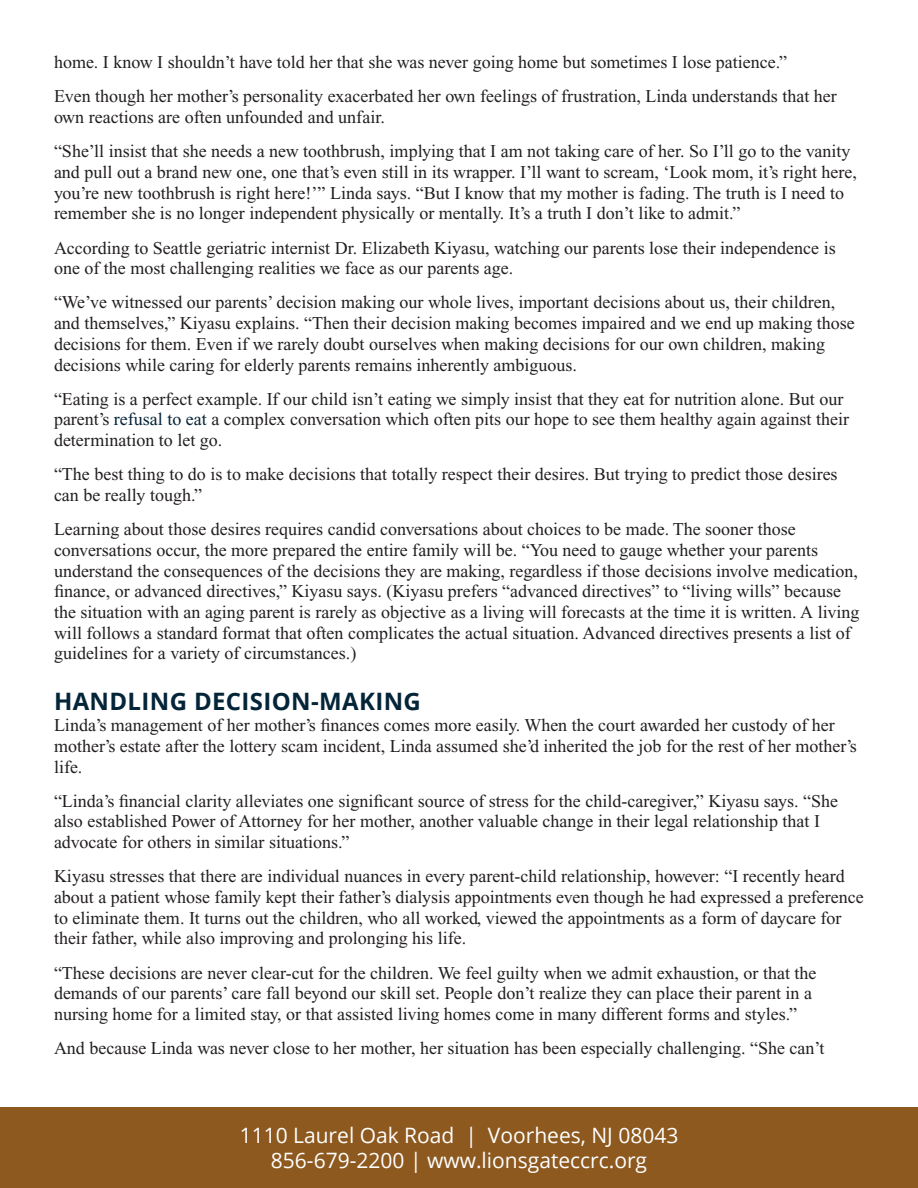
<style>
.page{position:relative;width:918px;height:1188px;background:#fff}
.page>*{position:absolute;margin:0;border:0;box-sizing:border-box;transform-origin:0 0}
.t1{font:700 24px "Open Sans";letter-spacing:.015em;color:#042438}
.t2{font:21.15px/25.2px "Open Sans";color:#fff;text-align:center}
.t3{font:18px/20.7px "Times New Roman";color:#231f20}
.s1{color:#042438}
</style>
<div class="page">
<div style="left:0;top:1107px;width:918px;height:81px;background:#8d591f"></div>
<p class="t3" style="left:54px;top:45px;width:784px;line-height:34.2px">home. I know I shouldn’t have told her that she was never going home but sometimes I lose patience.”<br>Even though her mother’s personality exacerbated her own feelings of frustration, Linda understands that her</p>
<p class="t3" style="left:54px;top:100px;width:798px;line-height:34.2px">own reactions are often unfounded and unfair.<br>“She’ll insist that she needs a new toothbrush, implying that I am not taking care of her. So I’ll go to the vanity</p>
<p class="t3" style="left:54px;top:162px;width:805px">and pull out a brand new one, one that’s even still in its wrapper. I’ll want to scream, ‘Look mom, it’s right here, you’re new toothbrush is right here!’” Linda says. “But I know that my mother is fading. The truth is I need to remember she is no longer independent physically or mentally. It’s a truth I don’t like to admit.”</p>
<p class="t3" style="left:54px;top:237px;width:783px">According to Seattle geriatric internist Dr. Elizabeth Kiyasu, watching our parents lose their independence is one of the most challenging realities we face as our parents age.</p>
<p class="t3" style="left:54px;top:292px;width:802px">“We’ve witnessed our parents’ decision making our whole lives, important decisions about us, their children, and themselves,” Kiyasu explains. “Then their decision making becomes impaired and we end up making those decisions for them. Even if we rarely doubt ourselves when making decisions for our own children, making decisions while caring for elderly parents remains inherently ambiguous.</p>
<p class="t3" style="left:54px;top:388px;width:797px">“Eating is a perfect example. If our child isn’t eating we simply insist that they eat for nutrition alone. But our parent’s <span class="s1">refusal to eat</span> a complex conversation which often pits our hope to see them healthy again against their determination to let go.</p>
<p class="t3" style="left:54px;top:464px;width:785px">“The best thing to do is to make decisions that totally respect their desires. But trying to predict those desires can be really tough.”</p>
<p class="t3" style="left:54px;top:519px;width:807px">Learning about those desires requires candid conversations about choices to be made. The sooner those conversations occur, the more prepared the entire family will be. “You need to gauge whether your parents understand the consequences of the decisions they are making, regardless if those decisions involve medication, finance, or advanced directives,” Kiyasu says. (Kiyasu prefers “advanced directives” to “living wills” because the situation with an aging parent is rarely as objective as a living will forecasts at the time it is written. A living will follows a standard format that often complicates the actual situation. Advanced directives presents a list of guidelines for a variety of circumstances.)</p>
<h1 class="t1" style="left:54px;top:685px;width:369px">HANDLING DECISION-MAKING</h1>
<p class="t3" style="left:54px;top:715px;width:804px">Linda’s management of her mother’s finances comes more easily. When the court awarded her custody of her mother’s estate after the lottery scam incident, Linda assumed she’d inherited the job for the rest of her mother’s life.</p>
<p class="t3" style="left:54px;top:790px;width:786px">“Linda’s financial clarity alleviates one significant source of stress for the child-caregiver,” Kiyasu says. “She also established Power of Attorney for her mother, another valuable change in their legal relationship that I advocate for others in similar situations.”</p>
<p class="t3" style="left:54px;top:866px;width:811px">Kiyasu stresses that there are individual nuances in every parent-child relationship, however: “I recently heard about a patient whose family kept their father’s dialysis appointments even though he had expressed a preference to eliminate them. It turns out the children, who all worked, viewed the appointments as a form of daycare for their father, while also improving and prolonging his life.</p>
<p class="t3" style="left:54px;top:962px;width:764px">“These decisions are never clear-cut for the children. We feel guilty when we admit exhaustion, or that the demands of our parents’ care fall beyond our skill set. People don’t realize they can place their parent in a nursing home for a limited stay, or that assisted living homes come in many different forms and styles.”</p>
<p class="t3" style="left:54px;top:1038px;width:772px">And because Linda was never close to her mother, her situation has been especially challenging. “She can’t</p>
<p class="t2" style="left:240px;top:1122px;width:440px">1110 Laurel Oak Road | Voorhees, NJ 08043<br>856-679-2200 | www.lionsgateccrc.org</p>
</div>
